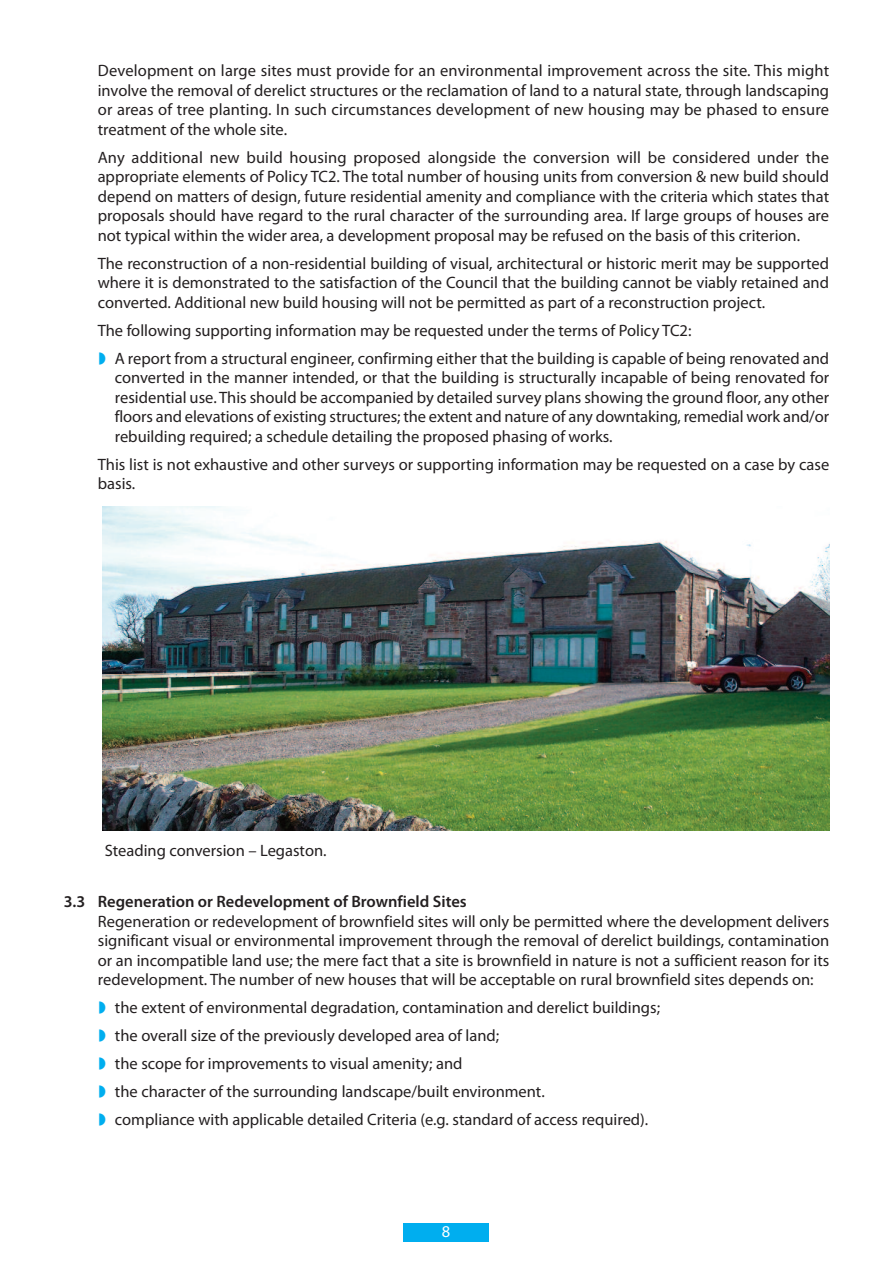
<style>
.page{position:relative;width:893px;height:1263px;background:#fff}
.page>*{position:absolute;margin:0;border:0;box-sizing:border-box;transform-origin:0 0}
.t1{font:16.5px/19.5px "Myriad Pro";color:#231f20;text-align:justify}
.t2{font:600 16.5px "Myriad Pro";color:#231f20}
.t3{font:16.5px "Myriad Pro";color:#fff}
.s1{color:#00aeef}
</style>
<div class="page">
<img style="left:103px;top:506px;width:726px;height:324px">
<div style="left:404px;top:1223px;width:85px;height:19px;background:#00aeef"></div>
<p class="t1" style="left:98px;top:62px;width:733px">Development on large sites must provide for an environmental improvement across the site. This might involve the removal of derelict structures or the reclamation of land to a natural state, through landscaping or areas of tree planting. In such circumstances development of new housing may be phased to ensure treatment of the whole site.</p>
<p class="t1" style="left:98px;top:149px;width:733px">Any additional new build housing proposed alongside the conversion will be considered under the appropriate elements of Policy TC2. The total number of housing units from conversion &amp; new build should depend on matters of design, future residential amenity and compliance with the criteria which states that proposals should have regard to the rural character of the surrounding area. If large groups of houses are not typical within the wider area, a development proposal may be refused on the basis of this criterion.</p>
<p class="t1" style="left:98px;top:255px;width:733px">The reconstruction of a non-residential building of visual, architectural or historic merit may be supported where it is demonstrated to the satisfaction of the Council that the building cannot be viably retained and converted. Additional new build housing will not be permitted as part of a reconstruction project.</p>
<p class="t1" style="left:98px;top:322px;width:595px">The following supporting information may be requested under the terms of Policy TC2:</p>
<p class="t1" style="left:115px;top:350px;width:716px;text-indent:-17px"><span class="s1">◗</span> A report from a structural engineer, confirming either that the building is capable of being renovated and converted in the manner intended, or that the building is structurally incapable of being renovated for residential use. This should be accompanied by detailed survey plans showing the ground floor, any other floors and elevations of existing structures; the extent and nature of any downtaking, remedial work and/or rebuilding required; a schedule detailing the proposed phasing of works.</p>
<p class="t1" style="left:98px;top:456px;width:733px">This list is not exhaustive and other surveys or supporting information may be requested on a case by case basis.</p>
<p class="t1" style="left:105px;top:842px;width:223px">Steading conversion – Legaston.</p>
<h2 class="t2" style="left:64px;top:896px;width:404px">3.3 Regeneration or Redevelopment of Brownfield Sites</h2>
<p class="t1" style="left:98px;top:913px;width:733px">Regeneration or redevelopment of brownfield sites will only be permitted where the development delivers significant visual or environmental improvement through the removal of derelict buildings, contamination or an incompatible land use; the mere fact that a site is brownfield in nature is not a sufficient reason for its redevelopment. The number of new houses that will be acceptable on rural brownfield sites depends on:</p>
<p class="t1" style="left:98px;top:995px;width:564px;line-height:28px;text-align:left"><span class="s1">◗</span> the extent of environmental degradation, contamination and derelict buildings; <span class="s1">◗</span> the overall size of the previously developed area of land;<br><span class="s1">◗</span> the scope for improvements to visual amenity; and<br><span class="s1">◗</span> the character of the surrounding landscape/built environment.<br><span class="s1">◗</span> compliance with applicable detailed Criteria (e.g. standard of access required).</p>
<p class="t3" style="left:442px;top:1225px;width:10px">8</p>
</div>
